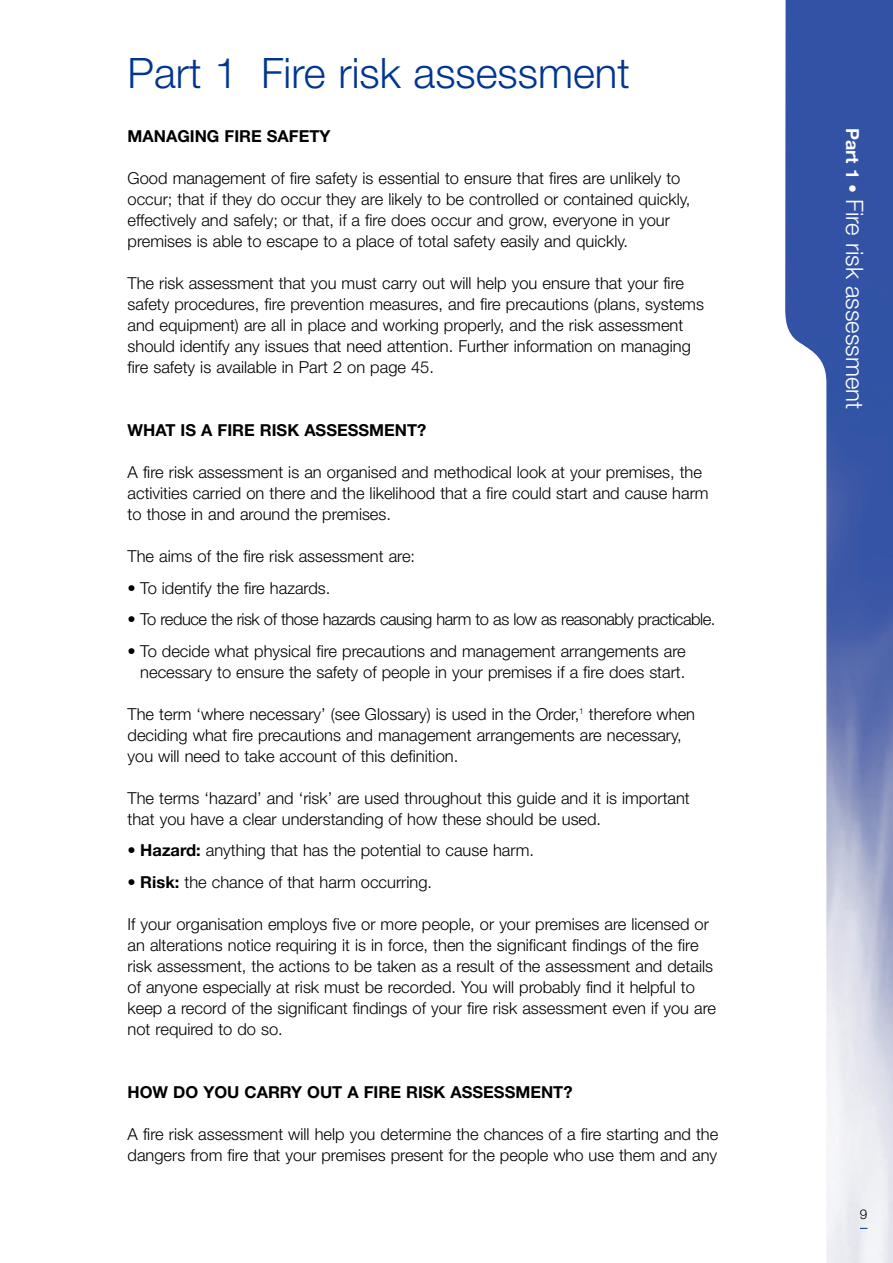
<style>
.page{position:relative;width:893px;height:1263px;background:#fff}
.page>*{position:absolute;margin:0;border:0;box-sizing:border-box;transform-origin:0 0}
.t1{font:300 42px "Helvetica Neue";color:#003691}
.t2{font:300 24px "Helvetica Neue";color:#fff}
.t3{font:300 16.5px/21px "Helvetica Neue";color:#000}
.t4{font:700 16.5px "Helvetica Neue";color:#000}
.t5{font:300 16.5px "Helvetica Neue";letter-spacing:-.03em;color:#000}
.t6{font:300 13.5px "Helvetica Neue";color:#000}
.s1{font-weight:700}
.s2{font-weight:700;font-size:18px}
</style>
<div class="page">
<img style="left:785px;top:0;width:108px;height:1263px">
<h1 class="t1" style="left:128px;top:58px;width:504px">Part 1 Fire risk assessment</h1>
<p class="t4" style="left:128px;top:130px;width:204px">MANAGING FIRE SAFETY</p>
<p class="t3" style="left:128px;top:169px;width:564px">Good management of fire safety is essential to ensure that fires are unlikely to occur; that if they do occur they are likely to be controlled or contained quickly, effectively and safely; or that, if a fire does occur and grow, everyone in your premises is able to escape to a place of total safety easily and quickly.</p>
<p class="t3" style="left:128px;top:274px;width:578px">The risk assessment that you must carry out will help you ensure that your fire safety procedures, fire prevention measures, and fire precautions (plans, systems and equipment) are all in place and working properly, and the risk assessment should identify any issues that need attention. Further information on managing fire safety is available in Part 2 on page 45.</p>
<p class="t4" style="left:128px;top:424px;width:300px">WHAT IS A FIRE RISK ASSESSMENT?</p>
<p class="t3" style="left:128px;top:463px;width:583px">A fire risk assessment is an organised and methodical look at your premises, the activities carried on there and the likelihood that a fire could start and cause harm to those in and around the premises.</p>
<p class="t3" style="left:128px;top:547px;width:289px">The aims of the fire risk assessment are:</p>
<p class="t3" style="left:128px;top:579px;width:204px">• To identify the fire hazards.</p>
<p class="t5" style="left:128px;top:613px;width:589px">• To reduce the risk of those hazards causing harm to as low as reasonably practicable.</p>
<p class="t3" style="left:128px;top:642px;width:560px;text-align:right">• To decide what physical fire precautions and management arrangements are necessary to ensure the safety of people in your premises if a fire does start.</p>
<p class="t3" style="left:128px;top:705px;width:569px">The term ‘where necessary’ (see Glossary) is used in the Order,<sup>1</sup> therefore when deciding what fire precautions and management arrangements are necessary, you will need to take account of this definition.</p>
<p class="t3" style="left:128px;top:789px;width:564px">The terms ‘hazard’ and ‘risk’ are used throughout this guide and it is important that you have a clear understanding of how these should be used.</p>
<p class="t3" style="left:128px;top:841px;width:408px">• <span class="s1">Hazard:</span> anything that has the potential to cause harm.</p>
<p class="t3" style="left:128px;top:873px;width:306px">• <span class="s1">Risk:</span> the chance of that harm occurring.</p>
<p class="t3" style="left:128px;top:915px;width:590px">If your organisation employs five or more people, or your premises are licensed or an alterations notice requiring it is in force, then the significant findings of the fire risk assessment, the actions to be taken as a result of the assessment and details of anyone especially at risk must be recorded. You will probably find it helpful to keep a record of the significant findings of your fire risk assessment even if you are not required to do so.</p>
<p class="t4" style="left:128px;top:1086px;width:446px">HOW DO YOU CARRY OUT A FIRE RISK ASSESSMENT?</p>
<p class="t3" style="left:128px;top:1125px;width:592px">A fire risk assessment will help you determine the chances of a fire starting and the dangers from fire that your premises present for the people who use them and any</p>
<h2 class="t2" style="left:863px;top:128px;width:283px;rotate:90deg"><span class="s2">Part 1 •</span> Fire risk assessment</h2>
<p class="t6" style="left:860px;top:1210px;width:9px">9</p>
</div>
